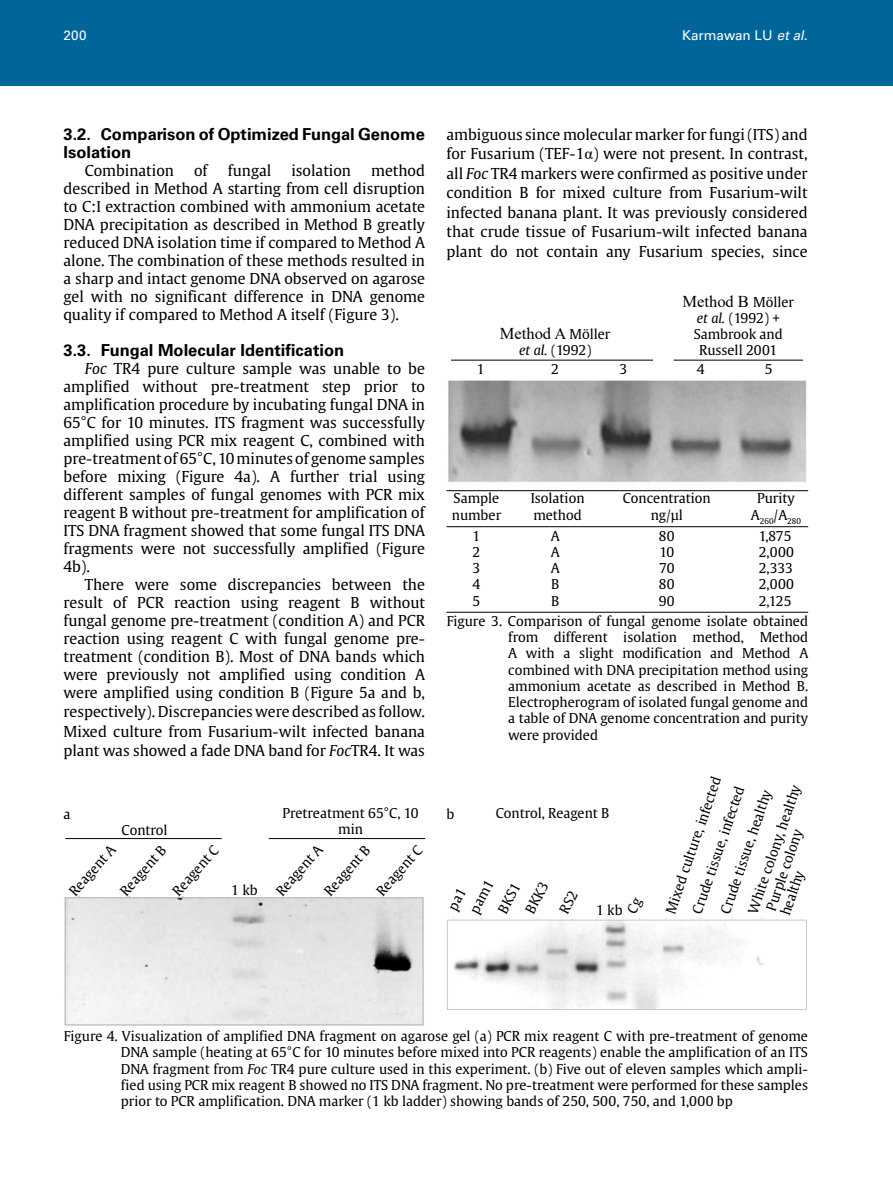
<style>
.page{position:relative;width:893px;height:1191px;background:#fff}
.page>*{position:absolute;margin:0;border:0;box-sizing:border-box;transform-origin:0 0}
.t1{font:700 16.5px/18px "Univers LT Std";color:#000}
.t2{font:16.5px "Times New Roman";color:#000}
.t3{font:15px/18px "Gulliver";color:#000;text-align:justify}
.t4{font:13.5px/16.2px "Gulliver";color:#000}
.t5{font:13.5px "Univers LT Std";color:#fff}
.t6{font:7.8px "Gulliver";color:#000}
.s1{font-style:italic}
.s2{font-family:"Times New Roman";font-size:16.5px}
.s3{font-family:"Gulliver";font-size:13.5px}
</style>
<div class="page">
<div style="left:0;top:0;width:893px;height:85px;background:#069"></div>
<img style="left:448px;top:380px;width:359px;height:102px">
<hr style="left:451px;top:360px;width:202px;height:1px;background:#000">
<hr style="left:673px;top:360px;width:130px;height:1px;background:#000">
<hr style="left:446px;top:490px;width:362px;height:1px;background:#000">
<hr style="left:446px;top:526px;width:362px;height:1px;background:#000">
<hr style="left:446px;top:612px;width:362px;height:1px;background:#000">
<img style="left:64px;top:896px;width:360px;height:130px">
<hr style="left:65px;top:838px;width:157px;height:1px;background:#000">
<hr style="left:269px;top:838px;width:156px;height:1px;background:#000">
<img style="left:446px;top:917px;width:361px;height:93px">
<p class="t5" style="left:64px;top:27px;width:25px">200</p>
<p class="t5" style="left:682px;top:27px;width:130px">Karmawan LU <span class="s1">etal.</span></p>
<p class="t1" style="left:64px;top:125px;width:363px">3.2. Comparison of Optimized Fungal Genome<br>Isolation</p>
<p class="t3" style="left:85px;top:161px;width:91px">Combination</p>
<p class="t3" style="left:194px;top:161px;width:15px">of</p>
<p class="t3" style="left:228px;top:161px;width:45px">fungal</p>
<p class="t3" style="left:291px;top:161px;width:61px">isolation</p>
<p class="t3" style="left:64px;top:161px;width:363px;text-indent:308px">method described in Method A starting from cell disruption to C:I extraction combined with ammonium acetate DNA precipitation as described in Method B greatly reduced DNA isolation time if compared to Method A alone. The combination of these methods resulted in a sharp and intact genome DNA observed on agarose gel with no significant difference in DNA genome quality if compared to Method A itself (Figure 3).</p>
<p class="t1" style="left:64px;top:341px;width:282px">3.3. Fungal Molecular Identification</p>
<p class="t3" style="left:64px;top:359px;width:363px;text-indent:21px"><span class="s1">Foc</span> TR4 pure culture sample was unable to be amplified without pre-treatment step prior to amplification procedure by incubating fungal DNA in 65°C for 10 minutes. ITS fragment was successfully amplified using PCR mix reagent C, combined with pre-treatment of 65°C, 10 minutes of genome samples before mixing (Figure 4a). A further trial using different samples of fungal genomes with PCR mix reagent B without pre-treatment for amplification of ITS DNA fragment showed that some fungal ITS DNA fragments were not successfully amplified (Figure 4b).</p>
<p class="t3" style="left:64px;top:575px;width:363px;text-indent:21px">There were some discrepancies between the result of PCR reaction using reagent B without fungal genome pre-treatment (condition A) and PCR reaction using reagent C with fungal genome pre&shy;treatment (condition B). Most of DNA bands which were previously not amplified using condition A were amplified using condition B (Figure 5a and b,</p>
<p class="t3" style="left:64px;top:702px;width:363px;line-height:19.5px">respectively). Discrepancies were described as follow.<br>Mixed culture from Fusarium-wilt infected banana plant was showed a fade DNA band for <span class="s1">Foc</span>TR4. It was</p>
<p class="t3" style="left:446px;top:124px;width:363px;line-height:19.5px">ambiguous since molecular marker for fungi (ITS) and for Fusarium (TEF-1<span class="s2">α</span>) were not present. In contrast, all <span class="s1">Foc</span> TR4 markers were confirmed as positive under condition B for mixed culture from Fusarium-wilt infected banana plant. It was previously considered that crude tissue of Fusarium-wilt infected banana plant do not contain any Fusarium species, since</p>
<p class="t2" style="left:500px;top:321px;width:112px">Method A <span class="s3">Möller</span></p>
<p class="t4" style="left:519px;top:342px;width:74px"><span class="s1">et al.</span> (1992)</p>
<p class="t2" style="left:682px;top:289px;width:113px">Method B <span class="s3">Möller</span></p>
<p class="t4" style="left:694px;top:310px;width:91px;text-align:center"><span class="s1">et al.</span> (1992) +<br>Sambrook and<br>Russell 2001</p>
<p class="t4" style="left:477px;top:361px;width:9px">1</p>
<p class="t4" style="left:551px;top:361px;width:9px">2</p>
<p class="t4" style="left:619px;top:361px;width:9px">3</p>
<p class="t4" style="left:697px;top:361px;width:9px">4</p>
<p class="t4" style="left:765px;top:361px;width:9px">5</p>
<p class="t4" style="left:452px;top:490px;width:51px">Sample number</p>
<p class="t4" style="left:472px;top:528px;width:9px;text-align:justify">1<br>2<br>3<br>4<br>5</p>
<p class="t4" style="left:551px;top:528px;width:10px;text-align:justify">A A A B B</p>
<p class="t4" style="left:659px;top:528px;width:17px;text-align:justify">80<br>10<br>70<br>80<br>90</p>
<p class="t4" style="left:759px;top:528px;width:37px">1,875<br>2,000<br>2,333<br>2,000<br>2,125</p>
<p class="t4" style="left:531px;top:490px;width:55px">Isolation method</p>
<p class="t4" style="left:757px;top:490px;width:39px">Purity</p>
<p class="t4" style="left:623px;top:490px;width:89px;text-align:center">Concentration ng/µl</p>
<p class="t6" style="left:751px;top:516px;width:51px"><sup>A</sup>260<sup>/A</sup>280</p>
<p class="t4" style="left:508px;top:613px;width:301px;text-align:justify;text-indent:-62px">Figure 3. Comparison of fungal genome isolate obtained from different isolation method, Method A with a slight modification and Method A combined with DNA precipitation method using ammonium acetate as described in Method B.<br>Electropherogram of isolated fungal genome and a table of DNA genome concentration and purity were provided</p>
<p class="t4" style="left:64px;top:806px;width:8px">a</p>
<p class="t4" style="left:446px;top:806px;width:9px">b</p>
<p class="t4" style="left:496px;top:805px;width:115px">Control, Reagent B</p>
<p class="t4" style="left:283px;top:805px;width:138px;text-align:center">Pretreatment 65°C, 10 min</p>
<p class="t4" style="left:122px;top:822px;width:48px">Control</p>
<p class="t4" style="left:66px;top:887px;width:63px;rotate:-48deg">Reagent A</p>
<p class="t4" style="left:117px;top:887px;width:63px;rotate:-48deg">Reagent B</p>
<p class="t4" style="left:169px;top:887px;width:63px;rotate:-48deg">Reagent C</p>
<p class="t4" style="left:273px;top:887px;width:63px;rotate:-48deg">Reagent A</p>
<p class="t4" style="left:321px;top:887px;width:63px;rotate:-48deg">Reagent B</p>
<p class="t4" style="left:373px;top:887px;width:63px;rotate:-48deg">Reagent C</p>
<p class="t4" style="left:231px;top:882px;width:28px">1 kb</p>
<p class="t4" style="left:446px;top:897px;width:37px;line-height:20.7px;text-indent:-8px;rotate:-62deg">pa1 pam1</p>
<p class="t4" style="left:497px;top:895px;width:35px;line-height:24.2px;text-indent:-13px;rotate:-62deg">BKS1<br>BKK3</p>
<p class="t4" style="left:596px;top:901px;width:28px">1 kb</p>
<p class="t4" style="left:658px;top:909px;width:145px;line-height:25.2px;text-align:center;rotate:-71deg">Mixed culture, infected<br>Crude tissue, infected</p>
<p class="t4" style="left:716px;top:900px;width:136px;line-height:26px;text-indent:-9px;rotate:-71deg">Crude tissue, healthy<br>White colony, healthy</p>
<p class="t4" style="left:763px;top:907px;width:86px;line-height:15px;rotate:-71deg">Purple colony healthy</p>
<p class="t4" style="left:121px;top:1028px;width:689px;text-align:justify;text-indent:-57px">Figure 4. Visualization of amplified DNA fragment on agarose gel (a) PCR mix reagent C with pre-treatment of genome DNA sample (heating at 65°C for 10 minutes before mixed into PCR reagents) enable the amplification of an ITS DNA fragment from <span class="s1">Foc</span> TR4 pure culture used in this experiment. (b) Five out of eleven samples which ampli&shy;fied using PCR mix reagent B showed no ITS DNA fragment. No pre-treatment were performed for these samples prior to PCR amplification. DNA marker (1 kb ladder) showing bands of 250, 500, 750, and 1,000 bp</p>
</div>
